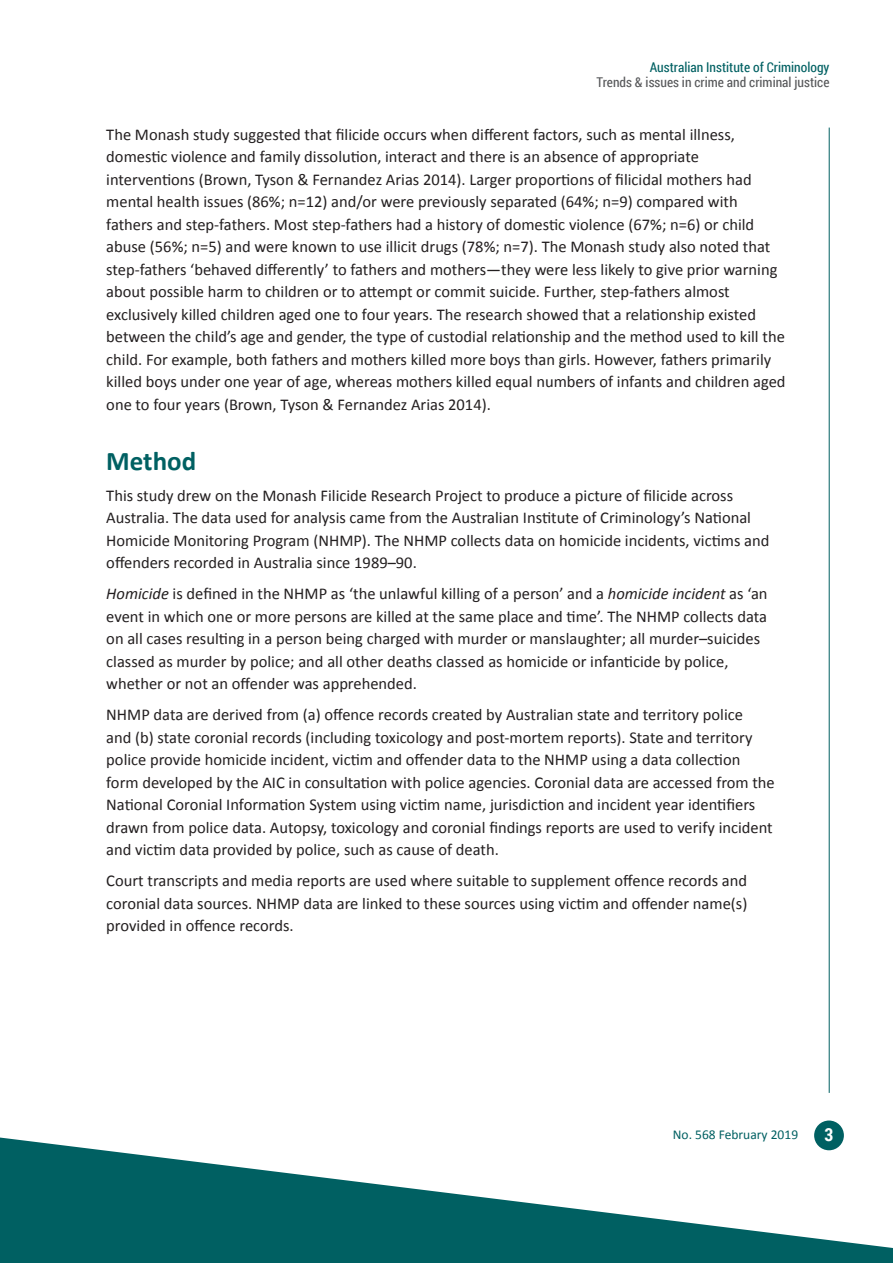
<style>
.page{position:relative;width:893px;height:1263px;background:#fff}
.page>*{position:absolute;margin:0;border:0;box-sizing:border-box;transform-origin:0 0}
.t1{font:700 27px "Calibri";color:#006062}
.t2{font:700 18px "Roboto Condensed";color:#fff}
.body{font:16.5px/22.5px "Calibri";color:#231f20}
.t3{font:13.5px "Roboto Condensed";color:#57585a}
.t4{font:13.5px "Roboto Condensed";color:#006062}
.t5{font:13.5px "Calibri";color:#006062}
.s1{font-style:italic}
</style>
<div class="page">
<hr style="left:829px;top:128px;width:1px;height:965px;background:#006062">
<div style="left:814px;top:1120px;width:30px;height:30px;background:#006062;border-radius:50%"></div>
<svg style="left:0;top:1137px;width:893px;height:126px;fill:#006062"></svg>
<p class="t4" style="left:650px;top:58px;width:181px">Australian Institute of Criminology</p>
<p class="t3" style="left:597px;top:73px;width:234px">Trends &amp; issues in crime and criminal justice</p>
<p class="body" style="left:106px;top:123px;width:681px">The Monash study suggested that filicide occurs when different factors, such as mental illness, domestic violence and family dissolution, interact and there is an absence of appropriate interventions (Brown, Tyson &amp; Fernandez Arias 2014). Larger proportions of filicidal mothers had mental health issues (86%; n=12) and/or were previously separated (64%; n=9) compared with fathers and step-fathers. Most step-fathers had a history of domestic violence (67%; n=6) or child abuse (56%; n=5) and were known to use illicit drugs (78%; n=7). The Monash study also noted that step-fathers ‘behaved differently’ to fathers and mothers—they were less likely to give prior warning about possible harm to children or to attempt or commit suicide. Further, step-fathers almost exclusively killed children aged one to four years. The research showed that a relationship existed between the child’s age and gender, the type of custodial relationship and the method used to kill the child. For example, both fathers and mothers killed more boys than girls. However, fathers primarily killed boys under one year of age, whereas mothers killed equal numbers of infants and children aged one to four years (Brown, Tyson &amp; Fernandez Arias 2014).</p>
<h1 class="t1" style="left:106px;top:443px;width:91px">Method</h1>
<p class="body" style="left:106px;top:484px;width:665px">This study drew on the Monash Filicide Research Project to produce a picture of filicide across Australia. The data used for analysis came from the Australian Institute of Criminology’s National Homicide Monitoring Program (NHMP). The NHMP collects data on homicide incidents, victims and offenders recorded in Australia since 1989–90.</p>
<p class="body" style="left:106px;top:583px;width:663px"><span class="s1">Homicide</span> is defined in the NHMP as ‘the unlawful killing of a person’ and a <span class="s1">homicide incident</span> as ‘an event in which one or more persons are killed at the same place and time’. The NHMP collects data on all cases resulting in a person being charged with murder or manslaughter; all murder–suicides classed as murder by police; and all other deaths classed as homicide or infanticide by police, whether or not an offender was apprehended.</p>
<p class="body" style="left:106px;top:704px;width:670px">NHMP data are derived from (a) offence records created by Australian state and territory police<br>and (b) state coronial records (including toxicology and post-mortem reports). State and territory police provide homicide incident, victim and offender data to the NHMP using a data collection form developed by the AIC in consultation with police agencies. Coronial data are accessed from the National Coronial Information System using victim name, jurisdiction and incident year identifiers drawn from police data. Autopsy, toxicology and coronial findings reports are used to verify incident and victim data provided by police, such as cause of death.</p>
<p class="body" style="left:106px;top:870px;width:642px;text-align:justify">Court transcripts and media reports are used where suitable to supplement offence records and coronial data sources. NHMP data are linked to these sources using victim and offender name(s) provided in offence records.</p>
<p class="t5" style="left:673px;top:1126px;width:127px">No. 568 February 2019</p>
<p class="t2" style="left:824px;top:1122px;width:10px">3</p>
</div>
